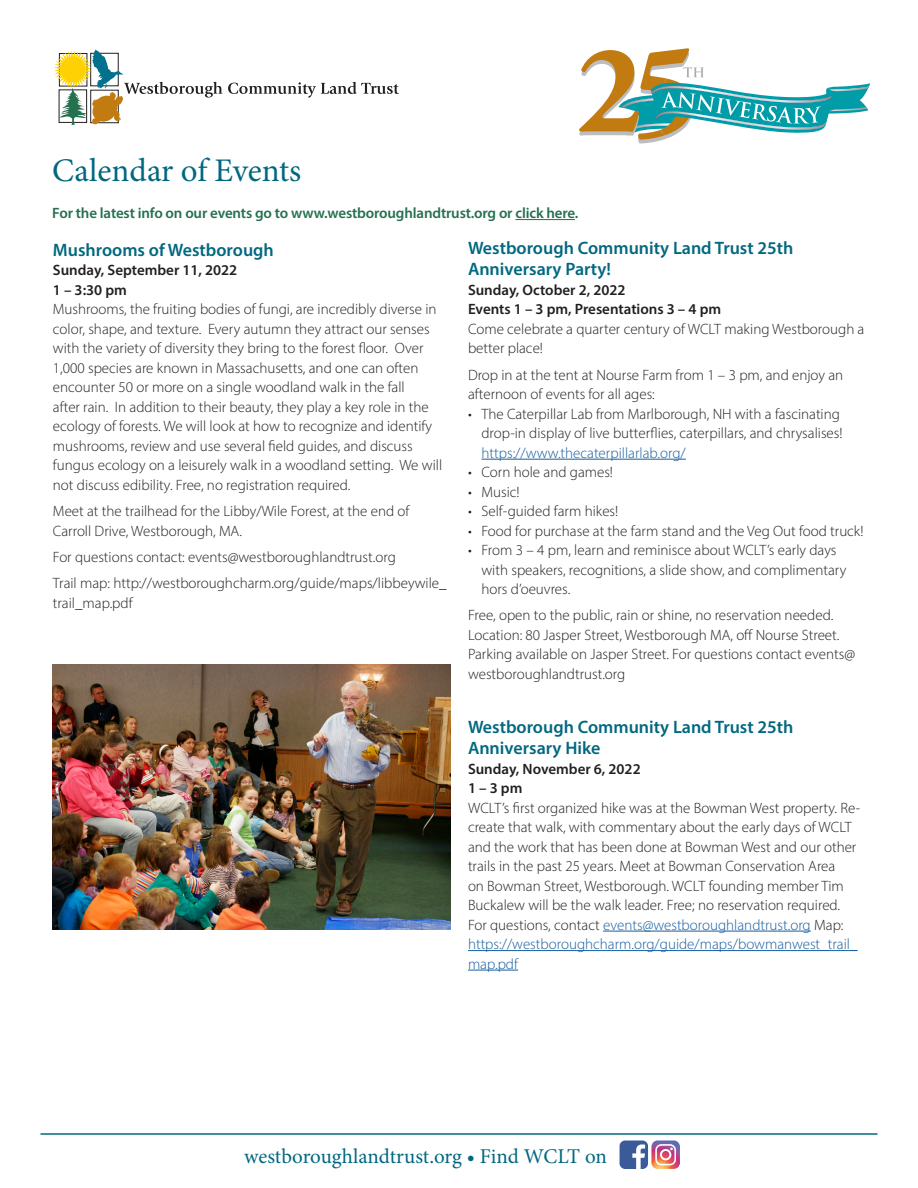
<style>
.page{position:relative;width:918px;height:1188px;background:#fff}
.page>*{position:absolute;margin:0;border:0;box-sizing:border-box;transform-origin:0 0}
.header_18_point{font:33px "Minion Pro";color:#00687f}
.t1{font:21px "Minion Pro";letter-spacing:-.005em;color:#00687f}
.calendar_title{font:600 18px/21px "Myriad Pro";color:#00687f}
.Calender{font:300 15px/19.5px "Myriad Pro";color:#231f20}
.calendar_date_time{font:600 15px "Myriad Pro";color:#231f20}
.body_copy{font:600 15px "Myriad Pro";letter-spacing:-.01em;color:#25704f}
.Calender-2{font:600 15px "Myriad Pro";color:#231f20}
.s1{color:#175d9e}
</style>
<div class="page">
<hr style="left:40px;top:1133px;width:838px;height:2px;background:#00687f">
<div style="left:620px;top:1141px;width:28px;height:28px;background:#3a5a99;border-radius:6px"></div>
<svg style="left:632px;top:1144px;width:13px;height:25px"></svg>
<svg style="left:651px;top:1140px;width:29px;height:29px"></svg>
<hr style="left:515px;top:219px;width:60px;height:1px;background:#25704f">
<svg style="left:228px;top:82px;width:171px;height:16px"></svg>
<svg style="left:54px;top:50px;width:168px;height:75px"></svg>
<hr style="left:482px;top:459px;width:204px;height:1px;background:#175d9e">
<hr style="left:603px;top:931px;width:208px;height:1px;background:#175d9e">
<hr style="left:468px;top:950px;width:389px;height:1px;background:#175d9e">
<hr style="left:468px;top:970px;width:50px;height:1px;background:#175d9e">
<svg style="left:579px;top:48px;width:291px;height:95px"></svg>
<img style="left:53px;top:664px;width:398px;height:265px">
<p class="header_18_point" style="left:52px;top:148px;width:251px">Calendar of Events</p>
<p class="body_copy" style="left:52px;top:203px;width:528px">For the latest info on our events go to www.westboroughlandtrust.org or click here.</p>
<p class="calendar_title" style="left:53px;top:239px;width:222px">Mushrooms of Westborough</p>
<p class="Calender-2" style="left:53px;top:261px;width:186px">Sunday, September 11, 2022</p>
<p class="Calender-2" style="left:53px;top:280px;width:76px">1 – 3:30 pm</p>
<p class="Calender" style="left:53px;top:300px;width:391px">Mushrooms, the fruiting bodies of fungi, are incredibly diverse in color, shape, and texture. Every autumn they attract our senses with the variety of diversity they bring to the forest floor. Over 1,000 species are known in Massachusetts, and one can often encounter 50 or more on a single woodland walk in the fall<br>after rain. In addition to their beauty, they play a key role in the ecology of forests. We will look at how to recognize and identify mushrooms, review and use several field guides, and discuss fungus ecology on a leisurely walk in a woodland setting. We will not discuss edibility. Free, no registration required.</p>
<p class="Calender" style="left:53px;top:501px;width:358px">Meet at the trailhead for the Libby/Wile Forest, at the end of<br>Carroll Drive, Westborough, MA.</p>
<p class="Calender" style="left:53px;top:547px;width:344px">For questions contact: events@westboroughlandtrust.org</p>
<p class="Calender" style="left:53px;top:574px;width:395px">Trail map: http://westboroughcharm.org/guide/maps/libbeywile_ trail_map.pdf</p>
<p class="calendar_title" style="left:468px;top:237px;width:327px">Westborough Community Land Trust 25th<br>Anniversary Party!</p>
<p class="calendar_date_time" style="left:468px;top:280px;width:159px">Sunday, October 2, 2022</p>
<p class="calendar_date_time" style="left:468px;top:300px;width:255px">Events 1 – 3 pm, Presentations 3 – 4 pm</p>
<p class="Calender" style="left:468px;top:319px;width:398px">Come celebrate a quarter century of WCLT making Westborough a better place!</p>
<p class="Calender" style="left:468px;top:365px;width:377px">Drop in at the tent at Nourse Farm from 1 – 3 pm, and enjoy an afternoon of events for all ages:</p>
<p class="Calender" style="left:482px;top:404px;width:363px;text-indent:-14px">• The Caterpillar Lab from Marlborough, NH with a fascinating drop-in display of live butterflies, caterpillars, and chrysalises! <span class="s1">https://www.thecaterpillarlab.org/</span></p>
<p class="Calender" style="left:468px;top:462px;width:147px">• Corn hole and games!</p>
<p class="Calender" style="left:468px;top:482px;width:53px">• Music!</p>
<p class="Calender" style="left:468px;top:501px;width:152px">• Self-guided farm hikes!</p>
<p class="Calender" style="left:468px;top:521px;width:397px">• Food for purchase at the farm stand and the Veg Out food truck!</p>
<p class="Calender" style="left:482px;top:540px;width:366px;text-indent:-14px">• From 3 – 4 pm, learn and reminisce about WCLT’s early days with speakers, recognitions, a slide show, and complimentary hors d’oeuvres.</p>
<p class="Calender" style="left:468px;top:606px;width:389px">Free, open to the public, rain or shine, no reservation needed.<br>Location: 80 Jasper Street, Westborough MA, off Nourse Street.<br>Parking available on Jasper Street. For questions contact events@ westboroughlandtrust.org</p>
<p class="calendar_title" style="left:468px;top:716px;width:327px">Westborough Community Land Trust 25th<br>Anniversary Hike</p>
<p class="calendar_date_time" style="left:468px;top:759px;width:174px">Sunday, November 6, 2022</p>
<p class="calendar_date_time" style="left:468px;top:779px;width:56px">1 – 3 pm</p>
<p class="Calender" style="left:468px;top:798px;width:394px">WCLT’s first organized hike was at the Bowman West property. Re&shy;create that walk, with commentary about the early days of WCLT and the work that has been done at Bowman West and our other trails in the past 25 years. Meet at Bowman Conservation Area<br>on Bowman Street, Westborough. WCLT founding member Tim Buckalew will be the walk leader. Free; no reservation required.<br>For questions, contact <span class="s1">events@westboroughlandtrust.org</span> Map: <span class="s1">https://westboroughcharm.org/guide/maps/bowmanwest_trail_ map.pdf</span></p>
<p class="t1" style="left:244px;top:1142px;width:364px">westboroughlandtrust.org • Find WCLT on</p>
</div>
